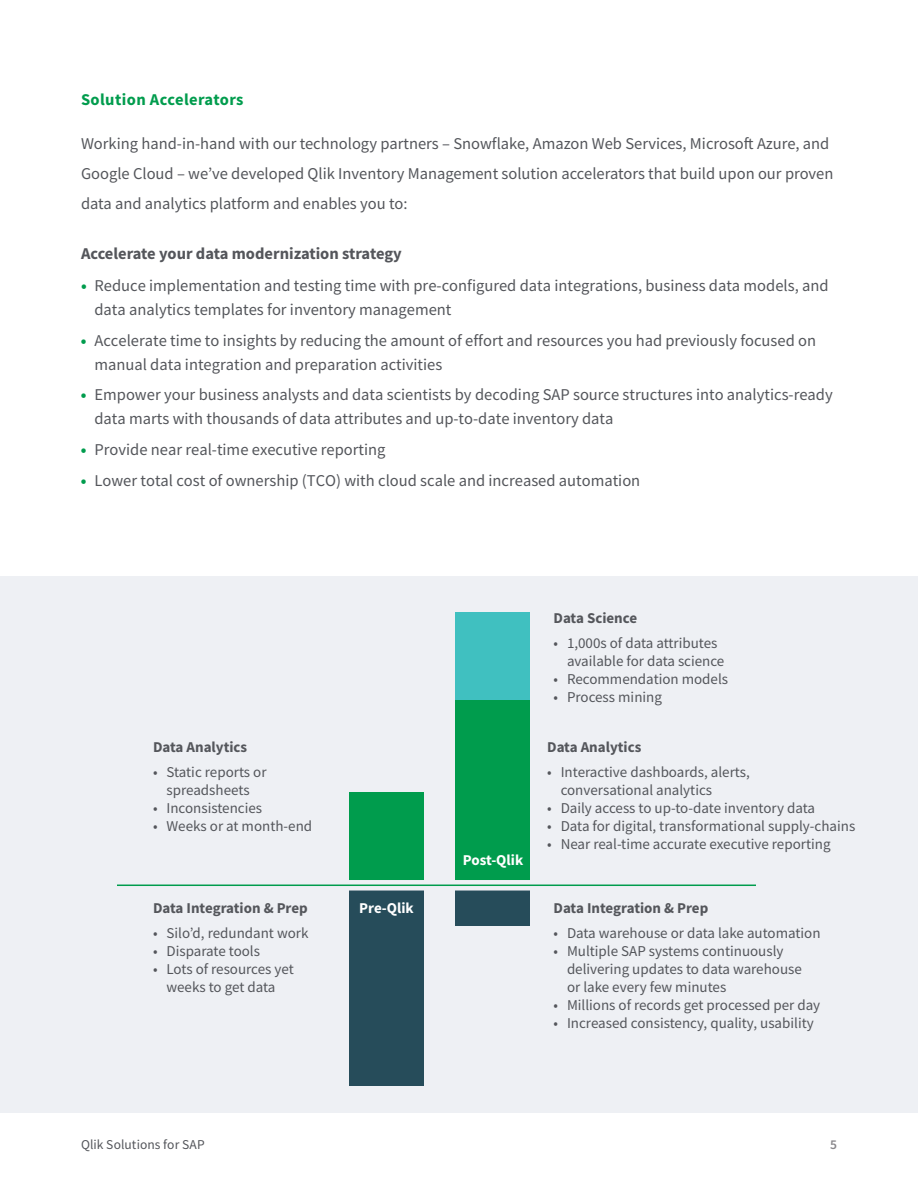
<style>
.page{position:relative;width:918px;height:1188px;background:#fff}
.page>*{position:absolute;margin:0;border:0;box-sizing:border-box;transform-origin:0 0}
.t1{font:16.5px/24px "Source Sans Pro";color:#54565b}
.t2{font:700 16.5px "Source Sans Pro";color:#54565b}
.t3{font:700 16.5px "Source Sans Pro";letter-spacing:.025em;color:#009c4d}
.t4{font:15px/18px "Source Sans Pro";color:#54565b}
.t5{font:700 15px "Source Sans Pro";color:#54565b}
.t6{font:700 15px "Source Sans Pro";color:#fff}
.t7{font:13.5px "Source Sans Pro";letter-spacing:.005em;color:#54565b}
.t8{font:600 13.5px "Source Sans Pro";color:#89878b}
.s1{font-weight:700;color:#009c4d}
</style>
<div class="page">
<div style="left:0;top:576px;width:918px;height:537px;background:#eef0f4"></div>
<div style="left:349px;top:792px;width:74px;height:93px;background:#009c4d"></div>
<div style="left:349px;top:884px;width:74px;height:202px;background:#264c5a"></div>
<div style="left:456px;top:612px;width:74px;height:88px;background:#40c0c0"></div>
<div style="left:456px;top:884px;width:74px;height:42px;background:#264c5a"></div>
<div style="left:456px;top:700px;width:74px;height:185px;background:#009c4d"></div>
<div style="left:117px;top:880px;width:639px;height:11px;background:#eef0f4"></div>
<hr style="left:117px;top:885px;width:639px;height:1px;background:#009c4d">
<p class="t3" style="left:81px;top:89px;width:164px">Solution Accelerators</p>
<p class="t1" style="left:81px;top:128px;width:754px;line-height:30px">Working hand-in-hand with our technology partners – Snowflake, Amazon Web Services, Microsoft Azure, and<br>Google Cloud – we’ve developed Qlik Inventory Management solution accelerators that build upon our proven data and analytics platform and enables you to:</p>
<p class="t2" style="left:81px;top:242px;width:322px">Accelerate your data modernization strategy</p>
<p class="t1" style="left:94px;top:274px;width:736px;text-indent:-13px"><span class="s1">•</span> Reduce implementation and testing time with pre-configured data integrations, business data models, and data analytics templates for inventory management</p>
<p class="t1" style="left:94px;top:328px;width:723px;text-indent:-13px"><span class="s1">•</span> Accelerate time to insights by reducing the amount of effort and resources you had previously focused on manual data integration and preparation activities</p>
<p class="t1" style="left:94px;top:382px;width:740px;text-indent:-13px"><span class="s1">•</span> Empower your business analysts and data scientists by decoding SAP source structures into analytics-ready data marts with thousands of data attributes and up-to-date inventory data</p>
<p class="t1" style="left:81px;top:437px;width:306px"><span class="s1">•</span> Provide near real-time executive reporting</p>
<p class="t1" style="left:81px;top:468px;width:561px"><span class="s1">•</span> Lower total cost of ownership (TCO) with cloud scale and increased automation</p>
<p class="t5" style="left:153px;top:737px;width:96px">Data Analytics</p>
<p class="t4" style="left:153px;top:763px;width:115px;text-align:center">• Static reports or spreadsheets</p>
<p class="t4" style="left:153px;top:799px;width:111px">• Inconsistencies</p>
<p class="t4" style="left:153px;top:817px;width:161px">• Weeks or at month-end</p>
<p class="t5" style="left:153px;top:898px;width:156px">Data Integration &amp; Prep</p>
<p class="t4" style="left:153px;top:924px;width:157px">• Silo’d, redundant work</p>
<p class="t4" style="left:153px;top:942px;width:109px">• Disparate tools</p>
<p class="t4" style="left:153px;top:960px;width:142px;text-align:center">• Lots of resources yet weeks to get data</p>
<p class="t6" style="left:359px;top:898px;width:56px">Pre-Qlik</p>
<p class="t6" style="left:463px;top:850px;width:62px">Post-Qlik</p>
<p class="t5" style="left:554px;top:608px;width:85px">Data Science</p>
<p class="t4" style="left:567px;top:634px;width:159px;text-indent:-14px">• 1,000s of data attributes available for data science</p>
<p class="t4" style="left:554px;top:670px;width:176px">• Recommendation models</p>
<p class="t4" style="left:554px;top:688px;width:110px">• Process mining</p>
<p class="t5" style="left:547px;top:737px;width:96px">Data Analytics</p>
<p class="t4" style="left:561px;top:763px;width:191px;text-indent:-14px">• Interactive dashboards, alerts, conversational analytics</p>
<p class="t4" style="left:547px;top:799px;width:270px">• Daily access to up-to-date inventory data</p>
<p class="t4" style="left:547px;top:817px;width:310px">• Data for digital, transformational supply-chains</p>
<p class="t4" style="left:547px;top:835px;width:285px">• Near real-time accurate executive reporting</p>
<p class="t5" style="left:554px;top:898px;width:156px">Data Integration &amp; Prep</p>
<p class="t4" style="left:554px;top:924px;width:269px">• Data warehouse or data lake automation</p>
<p class="t4" style="left:567px;top:942px;width:236px;text-indent:-14px">• Multiple SAP systems continuously delivering updates to data warehouse or lake every few minutes</p>
<p class="t4" style="left:554px;top:996px;width:268px">• Millions of records get processed per day</p>
<p class="t4" style="left:554px;top:1014px;width:262px">• Increased consistency, quality, usability</p>
<p class="t7" style="left:81px;top:1136px;width:125px">Qlik Solutions for SAP</p>
<p class="t8" style="left:830px;top:1136px;width:8px">5</p>
</div>
